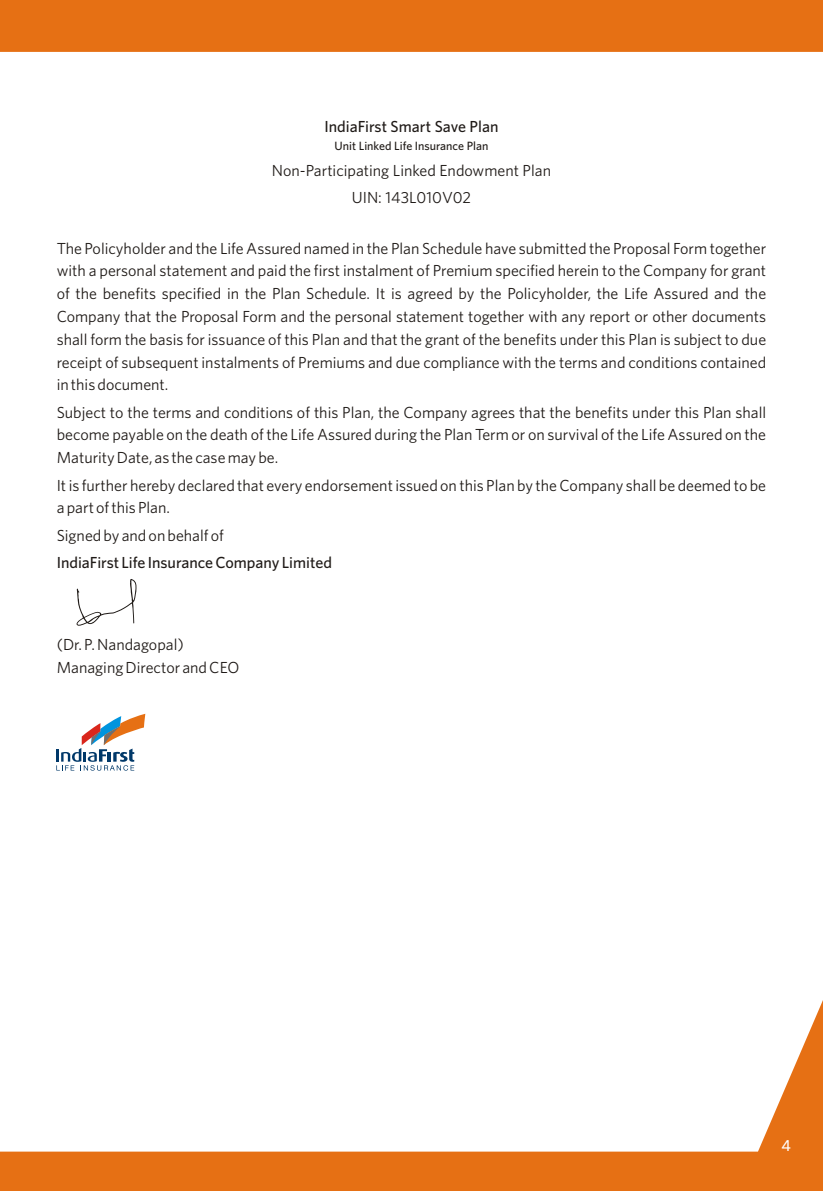
<style>
.page{position:relative;width:823px;height:1191px;background:#fff}
.page>*{position:absolute;margin:0;border:0;box-sizing:border-box;transform-origin:0 0}
.t1{font:16px/22.8px "Whitney";color:#1f1a17;text-align:justify}
.t2{font:700 16px "Whitney";color:#1f1a17}
.t3{font:500 16px "Whitney";color:#fff}
.t4{font:500 12px "Whitney";color:#1f1a17}
</style>
<div class="page">
<div style="left:0;top:0;width:822px;height:1191px;background:#e67014"></div>
<div style="left:0;top:52px;width:822px;height:1099px;background:#fff"></div>
<svg style="left:56px;top:714px;width:89px;height:56px;background:#d1cecf"></svg>
<svg style="left:76px;top:577px;width:60px;height:49px;background:#eee"></svg>
<p class="t2" style="left:324px;top:120px;width:175px">IndiaFirst Smart Save Plan</p>
<p class="t4" style="left:334px;top:141px;width:155px">Unit Linked Life Insurance Plan</p>
<p class="t1" style="left:272px;top:158px;width:280px;line-height:27.4px;text-align:center">Non-Participating Linked Endowment Plan<br>UIN: 143L010V02</p>
<p class="t1" style="left:57px;top:238px;width:710px">The Policyholder and the Life Assured named in the Plan Schedule have submitted the Proposal Form together with a personal statement and paid the first instalment of Premium specified herein to the Company for grant of the benefits specified in the Plan Schedule. It is agreed by the Policyholder, the Life Assured and the Company that the Proposal Form and the personal statement together with any report or other documents shall form the basis for issuance of this Plan and that the grant of the benefits under this Plan is subject to due receipt of subsequent instalments of Premiums and due compliance with the terms and conditions contained in this document.</p>
<p class="t1" style="left:57px;top:402px;width:710px">Subject to the terms and conditions of this Plan, the Company agrees that the benefits under this Plan shall become payable on the death of the Life Assured during the Plan Term or on survival of the Life Assured on the Maturity Date, as the case may be.</p>
<p class="t1" style="left:57px;top:475px;width:710px">It is further hereby declared that every endorsement issued on this Plan by the Company shall be deemed to be a part of this Plan.</p>
<p class="t1" style="left:57px;top:525px;width:169px">Signed by and on behalf of</p>
<p class="t2" style="left:57px;top:557px;width:277px">IndiaFirst Life Insurance Company Limited</p>
<p class="t1" style="left:57px;top:634px;width:184px">(Dr. P. Nandagopal)<br>Managing Director and CEO</p>
<p class="t3" style="left:780px;top:1140px;width:11px">4</p>
</div>
